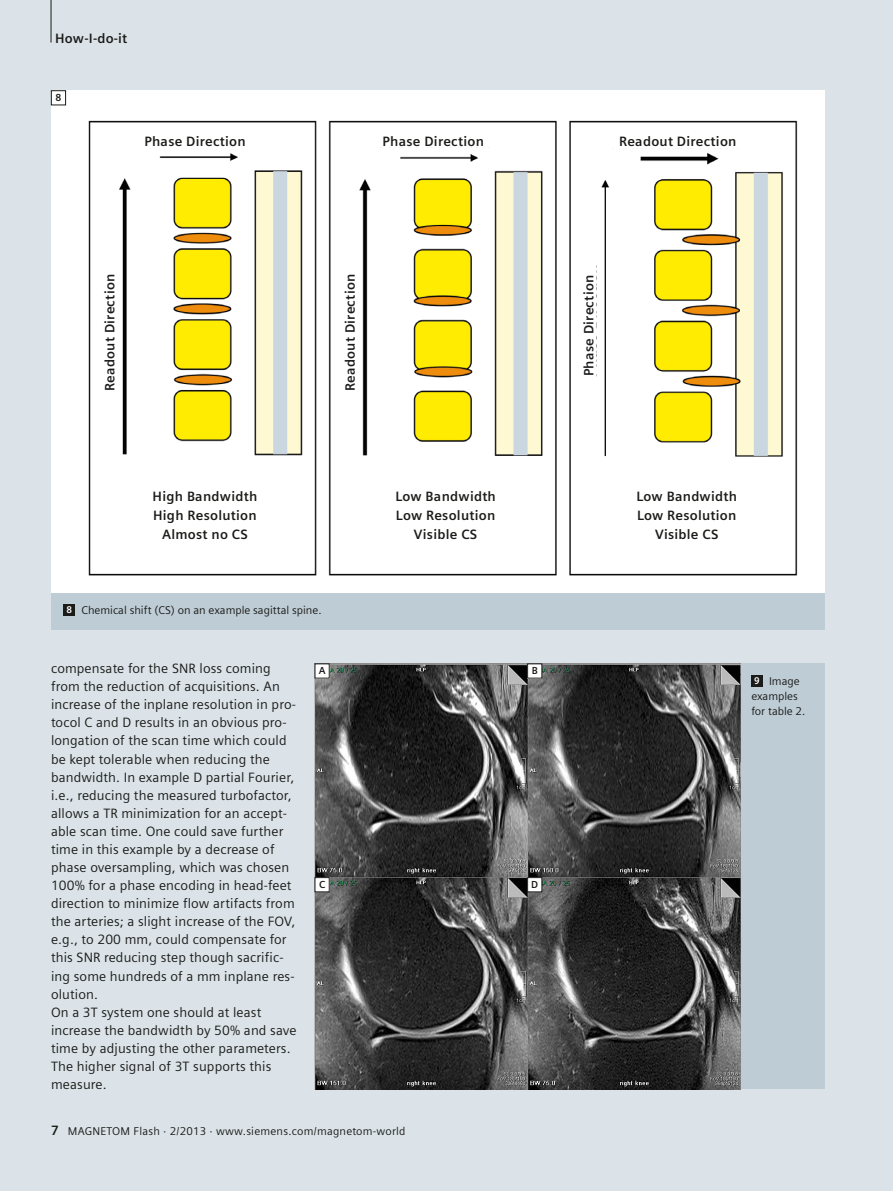
<style>
.page{position:relative;width:893px;height:1191px;background:#dbe3e8}
.page>*{position:absolute;margin:0;border:0;box-sizing:border-box;transform-origin:0 0}
.t1{font:13.5px/18.1px "Siemens Sans";letter-spacing:.01em;color:#1b1b19}
.t2{font:700 13.5px/19.4px "Siemens Sans";letter-spacing:.02em;color:#1b1b19;text-align:center}
.t3{font:11.25px/14.9px "Siemens Sans";color:#1b1b19}
.t4{font:11.25px "Siemens Sans";letter-spacing:.02em;color:#1b1b19}
.t5{font:700 10.2px "Siemens Sans";color:#1b1b19}
.s1{font-weight:700;font-size:9.75px;color:#fff}
.s2{font-weight:700;font-size:13.5px}
</style>
<div class="page">
<div style="left:51px;top:90px;width:774px;height:539px;background:#beccd5"></div>
<div style="left:315px;top:663px;width:510px;height:426px;background:#beccd5"></div>
<div style="left:51px;top:90px;width:774px;height:502px;background:#fff"></div>
<img style="left:88px;top:120px;width:710px;height:456px">
<div style="left:64px;top:604px;width:11px;height:11px;background:#1b1b19"></div>
<div style="left:751px;top:675px;width:11px;height:11px;background:#1b1b19"></div>
<div style="left:374px;top:125px;width:131px;height:22px;background:#fff"></div>
<div style="left:136px;top:125px;width:131px;height:22px;background:#fff"></div>
<div style="left:603px;top:125px;width:162px;height:23px;background:#fff"></div>
<div style="left:612px;top:480px;width:162px;height:77px;background:#fff"></div>
<div style="left:371px;top:480px;width:162px;height:77px;background:#fff"></div>
<div style="left:130px;top:480px;width:163px;height:77px;background:#fff"></div>
<div style="left:334px;top:244px;width:23px;height:147px;background:#fff"></div>
<div style="left:573px;top:230px;width:23px;height:146px;background:#fff"></div>
<div style="left:94px;top:244px;width:23px;height:147px;background:#fff"></div>
<div style="left:51px;top:90px;width:15px;height:15px;border:1px solid #1b1b19"></div>
<hr style="left:51px;top:0;width:1px;height:43px;background:#1b1b19">
<img style="left:315px;top:663px;width:426px;height:426px">
<div style="left:315px;top:664px;width:14px;height:14px;background:#fff"></div>
<div style="left:315px;top:663px;width:15px;height:15px;border:1px solid #1b1b19"></div>
<div style="left:315px;top:877px;width:14px;height:15px;background:#fff"></div>
<div style="left:315px;top:877px;width:15px;height:15px;border:1px solid #1b1b19"></div>
<div style="left:528px;top:877px;width:14px;height:15px;background:#fff"></div>
<div style="left:527px;top:877px;width:15px;height:15px;border:1px solid #1b1b19"></div>
<div style="left:528px;top:664px;width:14px;height:14px;background:#fff"></div>
<div style="left:527px;top:663px;width:15px;height:15px;border:1px solid #1b1b19"></div>
<p class="t2" style="left:55px;top:28px;width:73px">How-I-do-it</p>
<p class="t5" style="left:56px;top:92px;width:7px">8</p>
<p class="t2" style="left:144px;top:131px;width:103px">Phase Direction</p>
<p class="t2" style="left:382px;top:131px;width:103px">Phase Direction</p>
<p class="t2" style="left:619px;top:131px;width:119px">Readout Direction</p>
<p class="t2" style="left:100px;top:391px;width:119px;rotate:-90deg">Readout Direction</p>
<p class="t2" style="left:340px;top:391px;width:119px;rotate:-90deg">Readout Direction</p>
<p class="t2" style="left:579px;top:376px;width:103px;rotate:-90deg">Phase Direction</p>
<p class="t2" style="left:153px;top:486px;width:106px">High Bandwidth<br>High Resolution<br>Almost no CS</p>
<p class="t3" style="left:66px;top:602px;width:257px"><span class="s1">8</span> Chemical shift (CS) on an example sagittal spine.</p>
<p class="t2" style="left:395px;top:486px;width:102px">Low Bandwidth<br>Low Resolution<br>Visible CS</p>
<p class="t1" style="left:51px;top:659px;width:247px">compensate for the SNR loss coming from the reduction of acquisitions. An increase of the inplane resolution in pro&shy;tocol C and D results in an obvious pro&shy;longation of the scan time which could be kept tolerable when reducing the bandwidth. In example D partial Fourier, i.e., reducing the measured turbofactor, allows a TR minimization for an accept&shy;able scan time. One could save further time in this example by a decrease of phase oversampling, which was chosen 100% for a phase encoding in head-feet direction to minimize flow artifacts from the arteries; a slight increase of the FOV, e.g., to 200 mm, could compensate for this SNR reducing step though sacrific&shy;ing some hundreds of a mm inplane res&shy;olution.<br>On a 3T system one should at least increase the bandwidth by 50% and save time by adjusting the other parameters.<br>The higher signal of 3T supports this measure.</p>
<p class="t5" style="left:319px;top:665px;width:8px">A</p>
<p class="t5" style="left:532px;top:665px;width:8px">B</p>
<p class="t5" style="left:319px;top:878px;width:8px">C</p>
<p class="t5" style="left:531px;top:878px;width:8px">D</p>
<p class="t4" style="left:51px;top:1125px;width:356px"><span class="s2">7</span> MAGNETOM Flash · 2/2013 · www.siemens.com/magnetom-world</p>
<p class="t2" style="left:636px;top:486px;width:102px">Low Bandwidth<br>Low Resolution<br>Visible CS</p>
<p class="t3" style="left:751px;top:673px;width:55px"><span class="s1">9</span> Image examples for table 2.</p>
</div>
